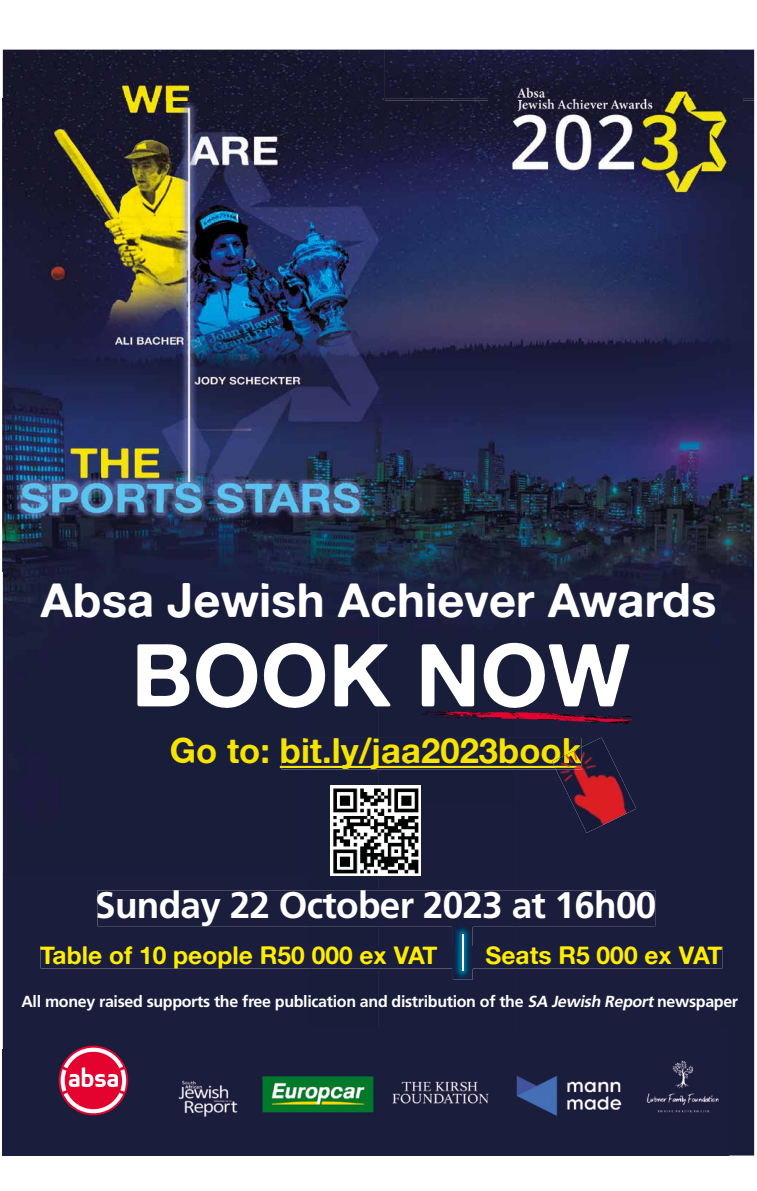
<style>
.page{position:relative;width:757px;height:1191px;background:#fff}
.page>*{position:absolute;margin:0;border:0;box-sizing:border-box;transform-origin:0 0}
.t1{font:87.2px "Alte Haas Grotesk Bold";color:#fff}
.t2{font:47.2px "Alte Haas Grotesk Bold";color:#fff}
.t3{font:700 37px "Frutiger LT Std";letter-spacing:-.02em;color:#fff}
.t4{font:34.7px "Alte Haas Grotesk Bold";color:#f6e400}
.t5{font:24.6px "Alte Haas Grotesk Bold";color:#ffed00}
.t6{font:700 16px "Frutiger LT Std";letter-spacing:-.02em;color:#fff}
.s1{font-style:italic}
</style>
<div class="page">
<img style="left:3px;top:50px;width:751px;height:50px">
<img style="left:379px;top:100px;width:136px;height:928px">
<img style="left:720px;top:100px;width:34px;height:1055px">
<img style="left:515px;top:212px;width:205px;height:816px">
<div style="left:3px;top:572px;width:307px;height:478px;background:#181d3a"></div>
<div style="left:310px;top:572px;width:69px;height:456px;background:#181d3a"></div>
<div style="left:3px;top:1050px;width:166px;height:105px;background:#1a1d3c"></div>
<div style="left:282px;top:738px;width:274px;height:31px;background:#1a1d3c"></div>
<div style="left:97px;top:890px;width:558px;height:36px;background:#1a1d3c"></div>
<div style="left:41px;top:946px;width:681px;height:22px;background:#1a1d3c"></div>
<img style="left:169px;top:1028px;width:559px;height:127px">
<svg style="left:59px;top:1045px;width:69px;height:70px"></svg>
<svg style="left:61px;top:1047px;width:65px;height:66px"></svg>
<img style="left:489px;top:60px;width:254px;height:152px">
<img style="left:489px;top:99px;width:254px;height:1px">
<hr style="left:280px;top:766px;width:302px;height:1px;background:#f6e400">
<svg style="left:422px;top:711px;width:211px;height:13px"></svg>
<img style="left:453px;top:926px;width:20px;height:53px">
<svg style="left:453px;top:925px;width:20px;height:1px"></svg>
<img style="left:453px;top:946px;width:20px;height:22px">
<hr style="left:462px;top:934px;width:1px;height:36px;background:#fff">
<img style="left:331px;top:785px;width:90px;height:90px">
<img style="left:3px;top:99px;width:382px;height:473px">
<img style="left:556px;top:737px;width:80px;height:96px">
<img style="left:552px;top:747px;width:29px;height:22px">
<svg style="left:554px;top:766px;width:28px;height:1px"></svg>
<h2 class="t2" style="left:41px;top:571px;width:677px">Absa Jewish Achiever Awards</h2>
<h1 class="t1" style="left:131px;top:621px;width:501px">BOOK NOW</h1>
<h3 class="t4" style="left:170px;top:729px;width:413px">Go to: bit.ly/jaa2023book</h3>
<h3 class="t3" style="left:95px;top:883px;width:563px">Sunday 22 October 2023 at 16h00</h3>
<h3 class="t5" style="left:40px;top:940px;width:399px">Table of 10 people R50 000 ex VAT</h3>
<h3 class="t5" style="left:485px;top:940px;width:239px">Seats R5 000 ex VAT</h3>
<p class="t6" style="left:21px;top:992px;width:718px">All money raised supports the free publication and distribution of the <span class="s1">SA Jewish Report</span>newspaper</p>
</div>
